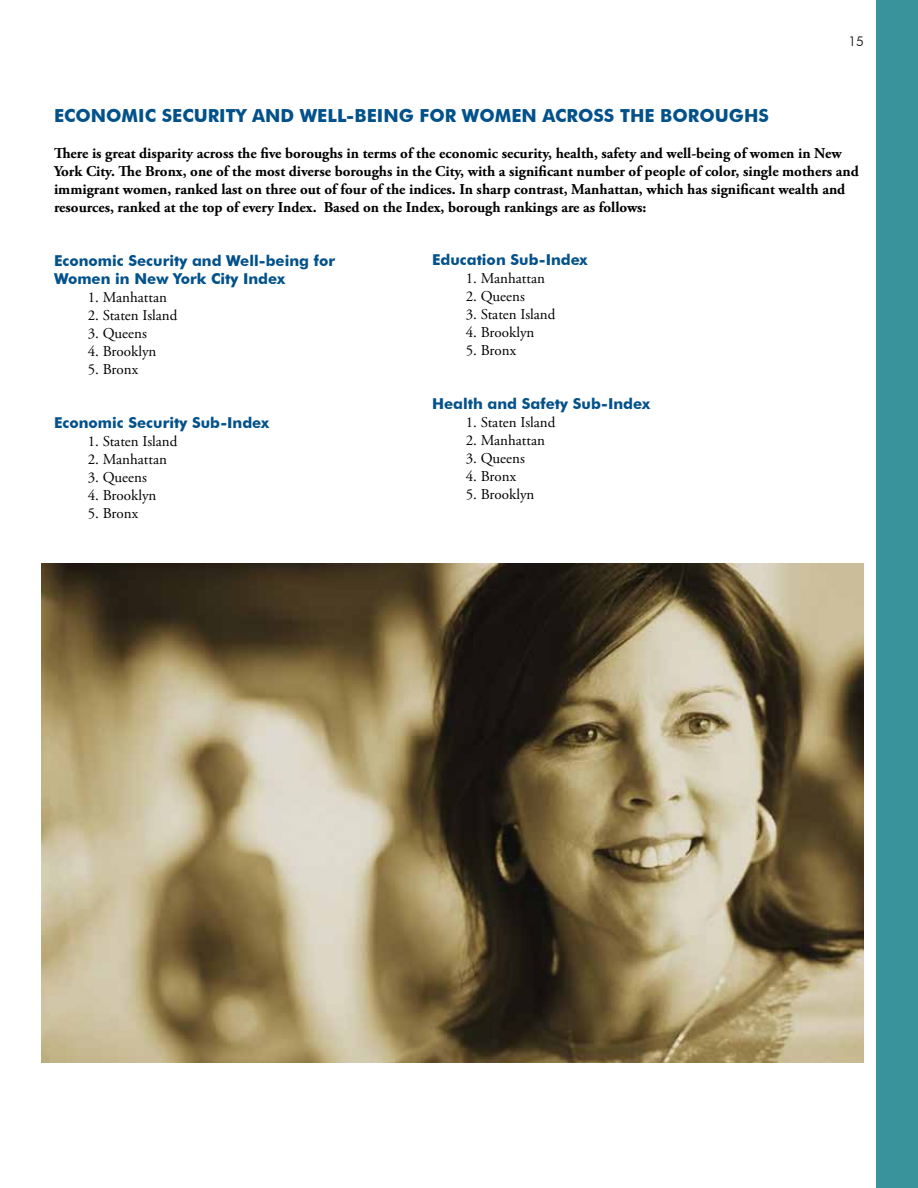
<style>
.page{position:relative;width:918px;height:1188px;background:#fff}
.page>*{position:absolute;margin:0;border:0;box-sizing:border-box;transform-origin:0 0}
.t1{font:700 18px "Futura BT";color:#02518b}
.t2{font:700 15px/18px "Adobe Garamond Pro";color:#000}
.t3{font:15px "Adobe Garamond Pro";color:#000}
.t4{font:700 15px/18px "Futura BT";color:#02518b}
.t5{font:300 13.5px "Futura BT";color:#000}
</style>
<div class="page">
<img style="left:41px;top:564px;width:823px;height:499px">
<div style="left:877px;top:0;width:41px;height:1188px;background:#38939b"></div>
<p class="t5" style="left:848px;top:33px;width:17px">15</p>
<p class="t1" style="left:54px;top:104px;width:456px">Economic Security and Well-Being for Women</p>
<p class="t1" style="left:543px;top:104px;width:226px">Across the Boroughs</p>
<p class="t2" style="left:54px;top:144px;width:806px">There is great disparity across the five boroughs in terms of the economic security, health, safety and well-being of women in New York City. The Bronx, one of the most diverse boroughs in the City, with a significant number of people of color, single mothers and immigrant women, ranked last on three out of four of the indices. In sharp contrast, Manhattan, which has significant wealth and resources, ranked at the top of every Index. Based on the Index, borough rankings are as follows:</p>
<p class="t4" style="left:54px;top:251px;width:283px">Economic Security and Well-being for<br>Women in New York City I ndex</p>
<p class="t3" style="left:88px;top:288px;width:81px">1. Manhattan</p>
<p class="t3" style="left:88px;top:306px;width:91px">2. Staten Island</p>
<p class="t3" style="left:88px;top:324px;width:61px">3. Queens</p>
<p class="t3" style="left:88px;top:342px;width:70px">4. Brooklyn</p>
<p class="t3" style="left:88px;top:360px;width:52px">5. Bronx</p>
<p class="t4" style="left:432px;top:250px;width:158px">Education Sub-I ndex</p>
<p class="t3" style="left:466px;top:269px;width:81px">1. Manhattan</p>
<p class="t3" style="left:466px;top:287px;width:61px">2. Queens</p>
<p class="t3" style="left:466px;top:305px;width:91px">3. Staten Island</p>
<p class="t3" style="left:466px;top:323px;width:70px">4. Brooklyn</p>
<p class="t3" style="left:466px;top:341px;width:52px">5. Bronx</p>
<p class="t4" style="left:54px;top:413px;width:217px">Economic Security Sub-I ndex</p>
<p class="t3" style="left:88px;top:432px;width:91px">1. Staten Island</p>
<p class="t3" style="left:88px;top:450px;width:81px">2. Manhattan</p>
<p class="t3" style="left:88px;top:468px;width:61px">3. Queens</p>
<p class="t3" style="left:88px;top:486px;width:70px">4. Brooklyn</p>
<p class="t3" style="left:88px;top:504px;width:52px">5. Bronx</p>
<p class="t4" style="left:432px;top:394px;width:220px">Health and Safety Sub-I ndex</p>
<p class="t3" style="left:466px;top:413px;width:91px">1. Staten Island</p>
<p class="t3" style="left:466px;top:431px;width:81px">2. Manhattan</p>
<p class="t3" style="left:466px;top:449px;width:61px">3. Queens</p>
<p class="t3" style="left:466px;top:467px;width:52px">4. Bronx</p>
<p class="t3" style="left:466px;top:485px;width:70px">5. Brooklyn</p>
</div>
